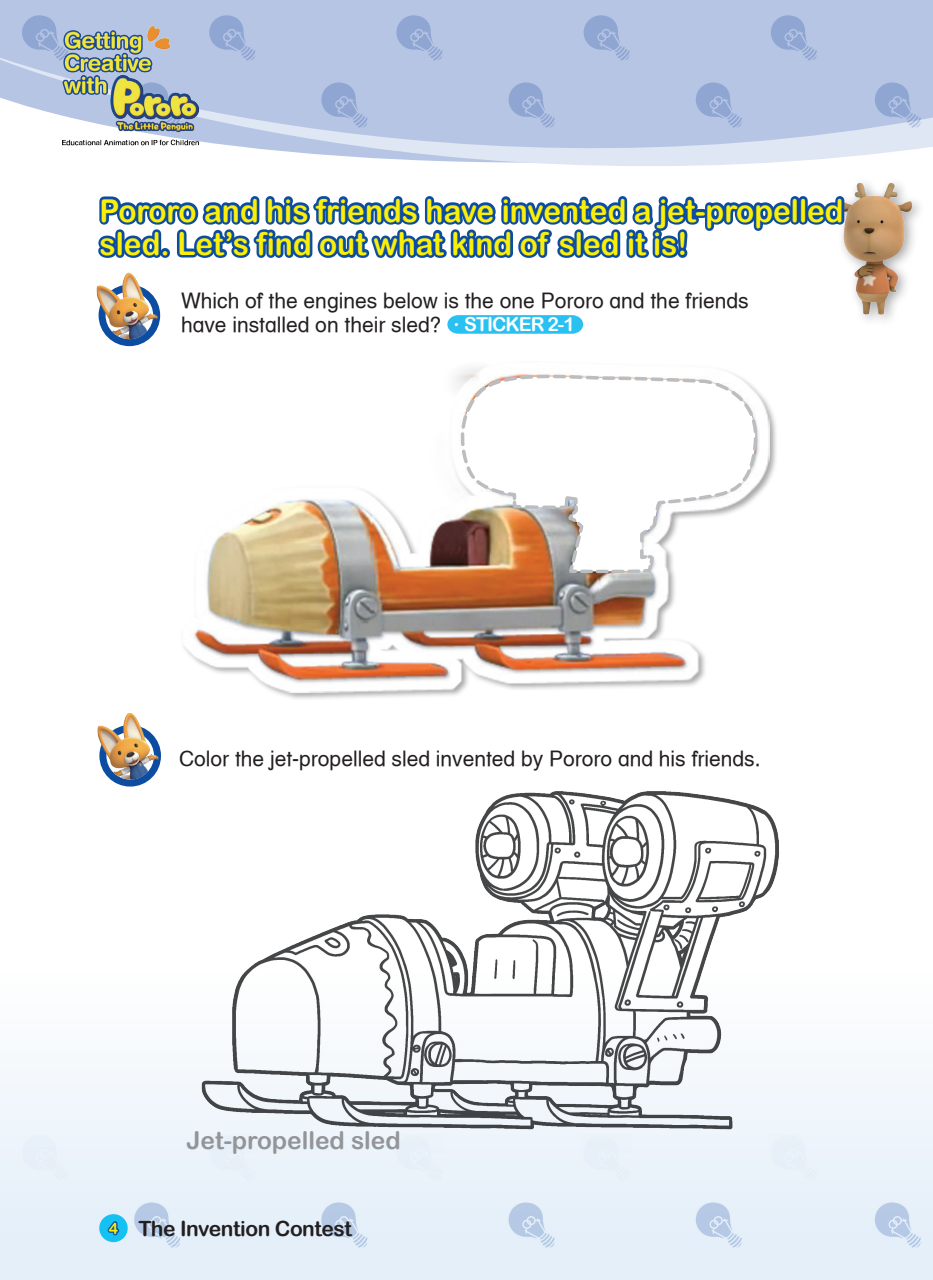
<style>
.page{position:relative;width:933px;height:1280px;background:#fff}
.page>*{position:absolute;margin:0;border:0;box-sizing:border-box;transform-origin:0 0}
.큰_질문{font:31.5px/33.2px "Arial Rounded MT Bold";color:#fbef09;scale:.95 1}
.t1{font:24.5px "Arial Rounded MT Bold";color:#939598}
.작은질문{font:21px/24.5px "Helvetica Textbook LT";color:#231f20}
.t2{font:21px "Arial Rounded MT Bold";letter-spacing:-.02em;color:#231f20}
.작은질문-2{font:19.25px "Arial Rounded MT Bold";letter-spacing:-.05em;color:#fff}
.s1{font-size:15.75px;color:#fbef09}
</style>
<div class="page">
<svg style="left:0;top:0;width:933px;height:157px;background:#bac8e5"></svg>
<svg style="left:20px;top:13px;width:21px;height:49px"></svg>
<svg style="left:223px;top:13px;width:34px;height:49px;background:#a6b8dc"></svg>
<svg style="left:394px;top:13px;width:51px;height:49px;background:#a6b8dc"></svg>
<svg style="left:581px;top:13px;width:51px;height:49px;background:#a6b8dc"></svg>
<svg style="left:768px;top:13px;width:51px;height:49px;background:#a6b8dc"></svg>
<svg style="left:872px;top:80px;width:51px;height:49px;background:#aabbde"></svg>
<div style="left:0;top:960px;width:933px;height:320px;background:linear-gradient(to bottom,#fff,#e1edf8)"></div>
<div style="left:20px;top:1133px;width:50px;height:49px;background:#eaf2fa"></div>
<svg style="left:207px;top:1152px;width:50px;height:30px"></svg>
<div style="left:394px;top:1152px;width:51px;height:30px;background:#eaf2f9"></div>
<div style="left:581px;top:1152px;width:51px;height:30px;background:#eaf2f9"></div>
<div style="left:768px;top:1133px;width:51px;height:49px;background:#eaf2fa"></div>
<svg style="left:132px;top:1200px;width:50px;height:49px;background:#d1e0f1"></svg>
<svg style="left:872px;top:1200px;width:51px;height:49px;background:#d2e0f1"></svg>
<svg style="left:319px;top:1200px;width:51px;height:49px;background:#d2e0f1"></svg>
<svg style="left:506px;top:1200px;width:51px;height:49px;background:#d2e0f1"></svg>
<svg style="left:693px;top:1200px;width:51px;height:49px;background:#d2e0f1"></svg>
<div style="left:99px;top:1214px;width:29px;height:28px;background:#15c0f2;border-radius:50%"></div>
<svg style="left:107px;top:1221px;width:13px;height:15px"></svg>
<img style="left:41px;top:10px;width:182px;height:146px">
<img style="left:849px;top:182px;width:71px;height:139px">
<img style="left:183px;top:511px;width:281px;height:188px">
<img style="left:464px;top:511px;width:271px;height:178px">
<img style="left:178px;top:791px;width:620px;height:361px">
<div style="left:99px;top:725px;width:62px;height:61px;border:7px solid #0d4da1;border-radius:50%"></div>
<img style="left:98px;top:713px;width:60px;height:67px">
<svg style="left:94px;top:80px;width:755px;height:431px"></svg>
<p class="큰_질문" style="left:100px;top:193px;width:784px">Pororo and his friends have invented a jet-propelled sled. Let’s find out what kind of sled it is!</p>
<p class="작은질문" style="left:181px;top:288px;width:569px">Which of the engines below is the one Pororo and the friends have installed on their sled?</p>
<p class="작은질문-2" style="left:464px;top:313px;width:112px">STICKER 2-1</p>
<p class="작은질문" style="left:179px;top:746px;width:583px">Color the jet-propelled sled invented by Pororo and his friends.</p>
<p class="t1" style="left:186px;top:1126px;width:216px">Jet-propelled sled</p>
<p class="t2" style="left:109px;top:1216px;width:245px"><span class="s1">4</span> The Invention Contest</p>
</div>
